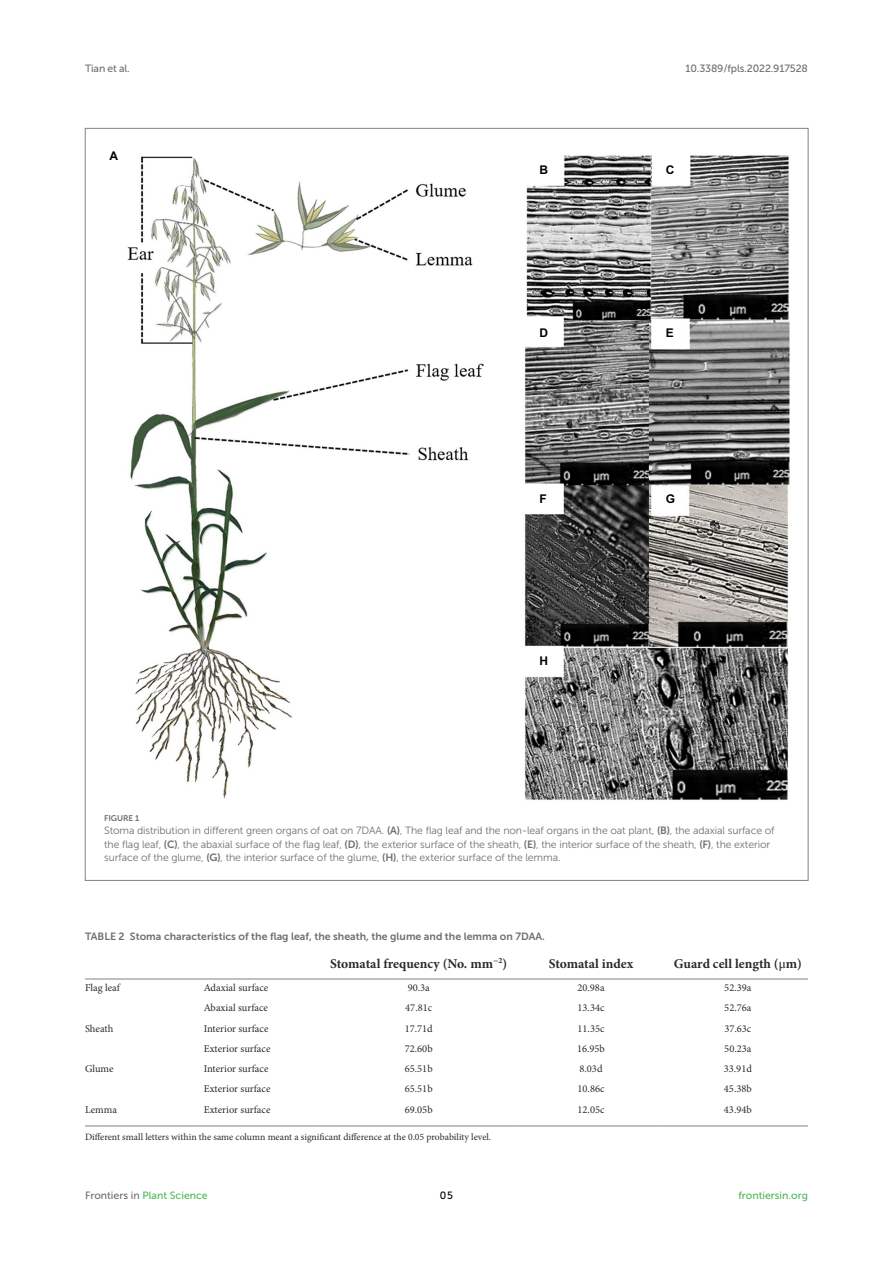
<style>
.page{position:relative;width:893px;height:1263px;background:#fff}
.page>*{position:absolute;margin:0;border:0;box-sizing:border-box;transform-origin:0 0}
.TB_CH{font:700 13.5px "Minion Pro";color:#2b2b2a}
.t1{font:700 12px "Arial";color:#000}
.FIG_LEG{font:10.5px/13.5px "Museo Sans 300";letter-spacing:-.01em;color:#706f70}
.TB_TX{font:10.5px "Minion Pro";color:#2b2b2a}
.TT{font:10.5px "Museo Sans 700";color:#706f70}
.t2{font:10.5px "Museo Sans 500";color:#4eb855}
.t3{font:10.5px "Museo Sans 500";letter-spacing:-.015em;color:#706f70}
.t4{font:10.5px "Museo Sans 500";color:#000}
.TFN{font:9.75px "Minion Pro";color:#2b2b2a}
.FIG_HD{font:8.25px "Museo Sans 700";letter-spacing:-.01em;color:#706f70}
.s1{font-family:"Museo Sans 700"}
.s2{font-family:"STIX";font-weight:400}
.s3{color:#706f70}
</style>
<div class="page">
<img style="left:127px;top:155px;width:662px;height:645px">
<hr style="left:519px;top:1126px;width:144px;height:1px;background:#808285">
<hr style="left:319px;top:1126px;width:200px;height:1px;background:#808285">
<hr style="left:199px;top:1126px;width:120px;height:1px;background:#808285">
<hr style="left:663px;top:1126px;width:145px;height:1px;background:#808285">
<hr style="left:85px;top:1126px;width:114px;height:1px;background:#808285">
<hr style="left:199px;top:979px;width:120px;height:1px;background:#808285">
<hr style="left:319px;top:979px;width:200px;height:1px;background:#808285">
<hr style="left:519px;top:979px;width:144px;height:1px;background:#808285">
<hr style="left:663px;top:979px;width:145px;height:1px;background:#808285">
<hr style="left:85px;top:979px;width:114px;height:1px;background:#808285">
<p class="t3" style="left:85px;top:63px;width:46px">Tian et al.</p>
<p class="t3" style="left:686px;top:63px;width:124px">10.3389/fpls.2022.917528</p>
<p class="t1" style="left:110px;top:147px;width:10px">A</p>
<p class="t1" style="left:539px;top:162px;width:10px">B</p>
<p class="t1" style="left:666px;top:162px;width:10px">C</p>
<p class="t1" style="left:539px;top:324px;width:10px">D</p>
<p class="t1" style="left:666px;top:324px;width:10px">E</p>
<p class="t1" style="left:539px;top:490px;width:9px">F</p>
<p class="t1" style="left:539px;top:652px;width:10px">H</p>
<p class="t1" style="left:666px;top:490px;width:11px">G</p>
<p class="FIG_HD" style="left:104px;top:813px;width:37px">FIGURE 1</p>
<p class="FIG_LEG" style="left:104px;top:824px;width:672px">Stoma distribution in different green organs of oat on 7DAA. <span class="s1">(A)</span>, The flag leaf and the non-leaf organs in the oat plant, <span class="s1">(B)</span>, the adaxial surface of the flag leaf, <span class="s1">(C)</span>, the abaxial surface of the flag leaf, <span class="s1">(D)</span>, the exterior surface of the sheath, <span class="s1">(E)</span>, the interior surface of the sheath, <span class="s1">(F)</span>, the exterior surface of the glume, <span class="s1">(G)</span>, the interior surface of the glume, <span class="s1">(H)</span>, the exterior surface of the lemma.</p>
<p class="TT" style="left:85px;top:931px;width:461px">TABLE 2 Stoma characteristics of the flag leaf, the sheath, the glume and the lemma on 7DAA.</p>
<p class="TB_CH" style="left:330px;top:954px;width:179px">Stomatal frequency (No. mm<sup>−</sup><sup>2</sup>)</p>
<p class="TB_CH" style="left:549px;top:954px;width:86px">Stomatal index</p>
<p class="TB_CH" style="left:674px;top:954px;width:130px">Guard cell length (<span class="s2">μ</span>m)</p>
<p class="TB_TX" style="left:85px;top:981px;width:36px">Flag leaf</p>
<p class="TB_TX" style="left:204px;top:981px;width:66px">Adaxial surface</p>
<p class="TB_TX" style="left:408px;top:981px;width:24px">90.3a</p>
<p class="TB_TX" style="left:577px;top:981px;width:29px">20.98a</p>
<p class="TB_TX" style="left:724px;top:981px;width:29px">52.39a</p>
<p class="TB_TX" style="left:204px;top:1001px;width:66px">Abaxial surface</p>
<p class="TB_TX" style="left:405px;top:1001px;width:28px">47.81c</p>
<p class="TB_TX" style="left:577px;top:1001px;width:28px">13.34c</p>
<p class="TB_TX" style="left:724px;top:1001px;width:29px">52.76a</p>
<p class="TB_TX" style="left:85px;top:1021px;width:30px">Sheath</p>
<p class="TB_TX" style="left:204px;top:1021px;width:66px">Interior surface</p>
<p class="TB_TX" style="left:405px;top:1021px;width:30px">17.71d</p>
<p class="TB_TX" style="left:577px;top:1021px;width:28px">11.35c</p>
<p class="TB_TX" style="left:724px;top:1021px;width:28px">37.63c</p>
<p class="TB_TX" style="left:204px;top:1041px;width:68px">Exterior surface</p>
<p class="TB_TX" style="left:405px;top:1041px;width:29px">72.60b</p>
<p class="TB_TX" style="left:577px;top:1041px;width:29px">16.95b</p>
<p class="TB_TX" style="left:724px;top:1041px;width:29px">50.23a</p>
<p class="TB_TX" style="left:85px;top:1062px;width:30px">Glume</p>
<p class="TB_TX" style="left:204px;top:1062px;width:66px">Interior surface</p>
<p class="TB_TX" style="left:405px;top:1062px;width:29px">65.51b</p>
<p class="TB_TX" style="left:579px;top:1062px;width:25px">8.03d</p>
<p class="TB_TX" style="left:724px;top:1062px;width:30px">33.91d</p>
<p class="TB_TX" style="left:204px;top:1082px;width:68px">Exterior surface</p>
<p class="TB_TX" style="left:405px;top:1082px;width:29px">65.51b</p>
<p class="TB_TX" style="left:577px;top:1082px;width:28px">10.86c</p>
<p class="TB_TX" style="left:724px;top:1082px;width:29px">45.38b</p>
<p class="TB_TX" style="left:85px;top:1102px;width:33px">Lemma</p>
<p class="TB_TX" style="left:204px;top:1102px;width:68px">Exterior surface</p>
<p class="TB_TX" style="left:405px;top:1102px;width:29px">69.05b</p>
<p class="TB_TX" style="left:577px;top:1102px;width:28px">12.05c</p>
<p class="TB_TX" style="left:724px;top:1102px;width:29px">43.94b</p>
<p class="TFN" style="left:85px;top:1130px;width:408px">Different small letters within the same column meant a significant difference at the 0.05 probability level.</p>
<p class="t2" style="left:85px;top:1190px;width:124px"><span class="s3">Frontiers in</span> Plant Science</p>
<p class="t4" style="left:440px;top:1190px;width:14px">05</p>
<p class="t2" style="left:738px;top:1190px;width:71px">frontiersin.org</p>
</div>
